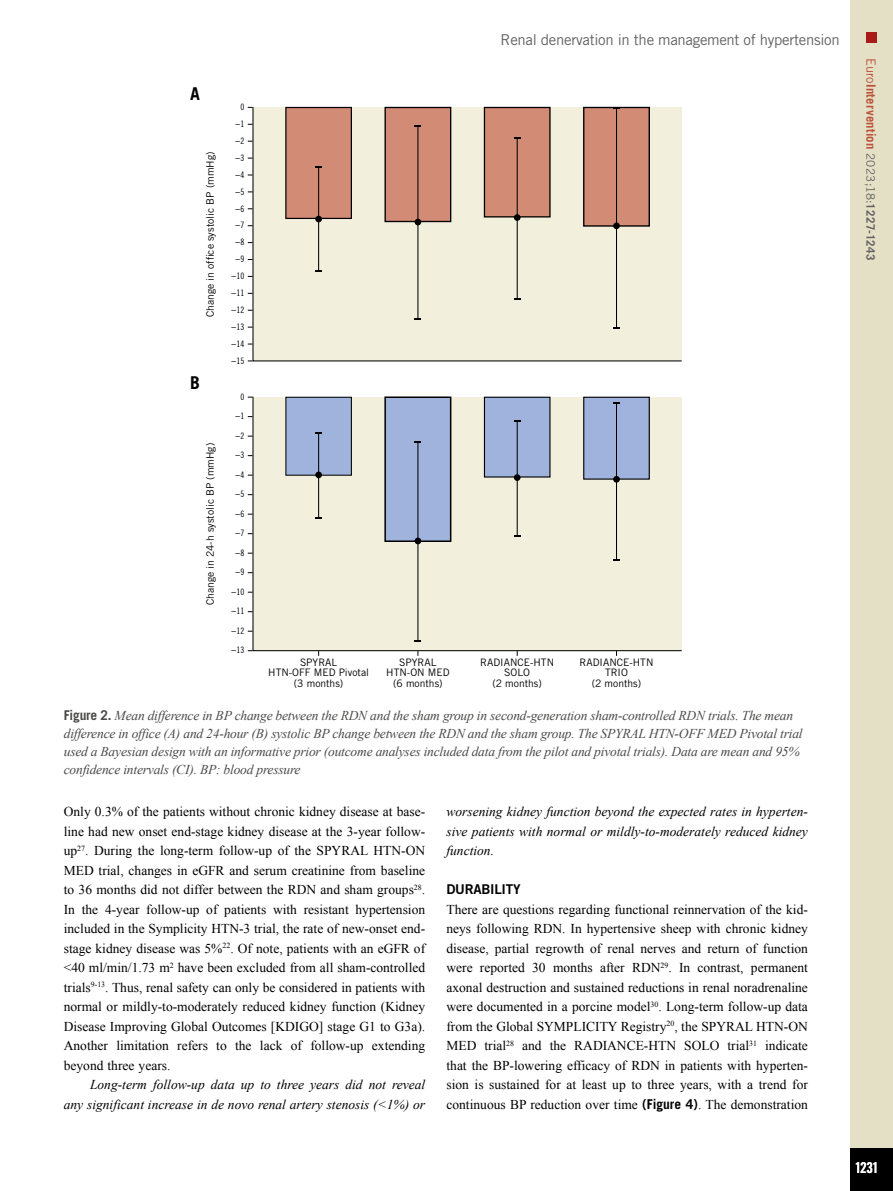
<style>
.page{position:relative;width:893px;height:1191px;background:#fff}
.page>*{position:absolute;margin:0;border:0;box-sizing:border-box;transform-origin:0 0}
.t1{font:700 17.7px "Trade Gothic LT Std";color:#000}
.t2{font:15px "Trade Gothic LT Std";letter-spacing:-.02em;color:#646363}
.t3{font:15px "Trade Gothic LT Std Bd Cn 20";color:#fff}
.t4{font:13.5px/19.5px "Times New Roman";color:#000;text-align:justify}
.t5{font:italic 13.5px/18px "Times New Roman";letter-spacing:-.015em;color:#4a4a49}
.t6{font:italic 13.5px/19.5px "Times New Roman";color:#000;text-align:right}
.t7{font:13.5px "Trade Gothic LT Std Bd 2";letter-spacing:-.02em;color:#000}
.t8{font:700 12.75px "Trade Gothic LT Std";letter-spacing:.015em;color:#bc533d}
.t9{font:10.35px/10.4px "Trade Gothic LT Std";color:#000;text-align:center}
.t10{font:8.85px/17px "Trade Gothic LT Std Cn 18";color:#000;text-align:right}
.s1{font-family:"Trade Gothic LT Std";font-weight:700;font-style:normal}
.s2{font-family:"Trade Gothic LT Std";font-weight:700}
.s3{font-weight:400}
.s4{font-weight:400;font-size:11.7px;color:#646363}
.s5{font-size:11.7px;color:#646363}
</style>
<div class="page">
<div style="left:850px;top:0;width:43px;height:1191px;background:#e4e0c5"></div>
<div style="left:850px;top:1148px;width:43px;height:43px;background:#000"></div>
<div style="left:866px;top:32px;width:11px;height:10px;background:#a91b18"></div>
<svg style="left:252px;top:396px;width:430px;height:255px;background:#d9dbd7"></svg>
<svg style="left:252px;top:106px;width:430px;height:256px;background:#e2cebb"></svg>
<h1 class="t1" style="left:190px;top:83px;width:11px">A</h1>
<p class="t9" style="left:205px;top:317px;width:167px;rotate:-90deg">Change in office systolic BP (mmHg)</p>
<h1 class="t1" style="left:190px;top:372px;width:11px">B</h1>
<p class="t9" style="left:205px;top:605px;width:164px;rotate:-90deg">Change in 24-h systolic BP (mmHg)</p>
<p class="t10" style="left:231px;top:98px;width:15px">0 −1 −2 −3 −4 −5 −6 −7 −8 −9 −10 −11 −12 −13 −14 −15</p>
<p class="t10" style="left:240px;top:388px;width:5px">0</p>
<p class="t10" style="left:235px;top:407px;width:11px">−1</p>
<p class="t10" style="left:235px;top:427px;width:11px">−2</p>
<p class="t10" style="left:235px;top:446px;width:11px">−3</p>
<p class="t10" style="left:235px;top:466px;width:11px">−4</p>
<p class="t10" style="left:235px;top:485px;width:11px">−5</p>
<p class="t10" style="left:235px;top:505px;width:11px">−6</p>
<p class="t10" style="left:235px;top:524px;width:11px">−7</p>
<p class="t10" style="left:235px;top:544px;width:11px">−8</p>
<p class="t10" style="left:235px;top:563px;width:11px">−9</p>
<p class="t10" style="left:231px;top:583px;width:15px">−10</p>
<p class="t10" style="left:231px;top:602px;width:15px">−11</p>
<p class="t10" style="left:231px;top:622px;width:15px">−12</p>
<p class="t10" style="left:231px;top:641px;width:15px">−13</p>
<p class="t2" style="left:501px;top:30px;width:341px">Renal denervation in the management of hypertension</p>
<p class="t9" style="left:268px;top:657px;width:102px">SPYRAL<br>HTN-OFF MED Pivotal (3 months)</p>
<p class="t9" style="left:386px;top:657px;width:65px">SPYRAL<br>HTN-ON MED (6 months)</p>
<p class="t9" style="left:480px;top:657px;width:75px">RADIANCE-HTN<br>SOLO<br>(2 months)</p>
<p class="t9" style="left:580px;top:657px;width:75px">RADIANCE-HTN<br>TRIO<br>(2 months)</p>
<p class="t5" style="left:64px;top:706px;width:740px"><span class="s1">Figure 2.</span> Mean difference in BP change between the RDN and the sham group in second-generation sham-controlled RDN trials. The mean difference in office (A) and 24-hour (B) systolic BP change between the RDN and the sham group. The SPYRAL HTN-OFF MED Pivotal trial used a Bayesian design with an informative prior (outcome analyses included data from the pilot and pivotal trials). Data are mean and 95% confidence intervals (CI). BP: blood pressure</p>
<p class="t4" style="left:64px;top:801px;width:363px">Only 0.3% of the patients without chronic kidney disease at base&shy;line had new onset end-stage kidney disease at the 3-year follow&shy;up<sup>27</sup>. During the long-term follow-up of the SPYRAL HTN-ON MED trial, changes in eGFR and serum creatinine from baseline to 36 months did not differ between the RDN and sham groups<sup>28</sup>.<br>In the 4-year follow-up of patients with resistant hypertension included in the Symplicity HTN-3 trial, the rate of new-onset end&shy;stage kidney disease was 5%<sup>22</sup>. Of note, patients with an eGFR of &lt;40 ml/min/1.73 m<sup>2</sup> have been excluded from all sham-controlled trials<sup>9-13</sup>. Thus, renal safety can only be considered in patients with normal or mildly-to-moderately reduced kidney function (Kidney Disease Improving Global Outcomes [KDIGO] stage G1 to G3a).<br>Another limitation refers to the lack of follow-up extending beyond three years.</p>
<p class="t6" style="left:64px;top:1074px;width:363px">Long-term follow-up data up to three years did not reveal<br>any significant increase in de novo renal artery stenosis (&lt;1%) or</p>
<p class="t6" style="left:446px;top:801px;width:363px;text-align:justify">worsening kidney function beyond the expected rates in hyperten&shy;sive patients with normal or mildly-to-moderately reduced kidney function.</p>
<p class="t7" style="left:446px;top:881px;width:76px">DURABILITY</p>
<p class="t4" style="left:446px;top:899px;width:363px">There are questions regarding functional reinnervation of the kid&shy;neys following RDN. In hypertensive sheep with chronic kidney disease, partial regrowth of renal nerves and return of function were reported 30 months after RDN<sup>29</sup>. In contrast, permanent axonal destruction and sustained reductions in renal noradrenaline were documented in a porcine model<sup>30</sup>. Long-term follow-up data from the Global SYMPLICITY Registry<sup>20</sup>, the SPYRAL HTN-ON MED trial<sup>28</sup> and the RADIANCE-HTN SOLO trial<sup>31</sup> indicate that the BP-lowering efficacy of RDN in patients with hyperten&shy;sion is sustained for at least up to three years, with a trend for continuous BP reduction over time <span class="s2">(Figure 4)</span>. The demonstration</p>
<p class="t8" style="left:879px;top:58px;width:204px;rotate:90deg"><span class="s3">Euro</span>Intervention <span class="s4">2023;18:</span><span class="s5">1227-1243</span></p>
<p class="t3" style="left:855px;top:1158px;width:26px">1231</p>
</div>
